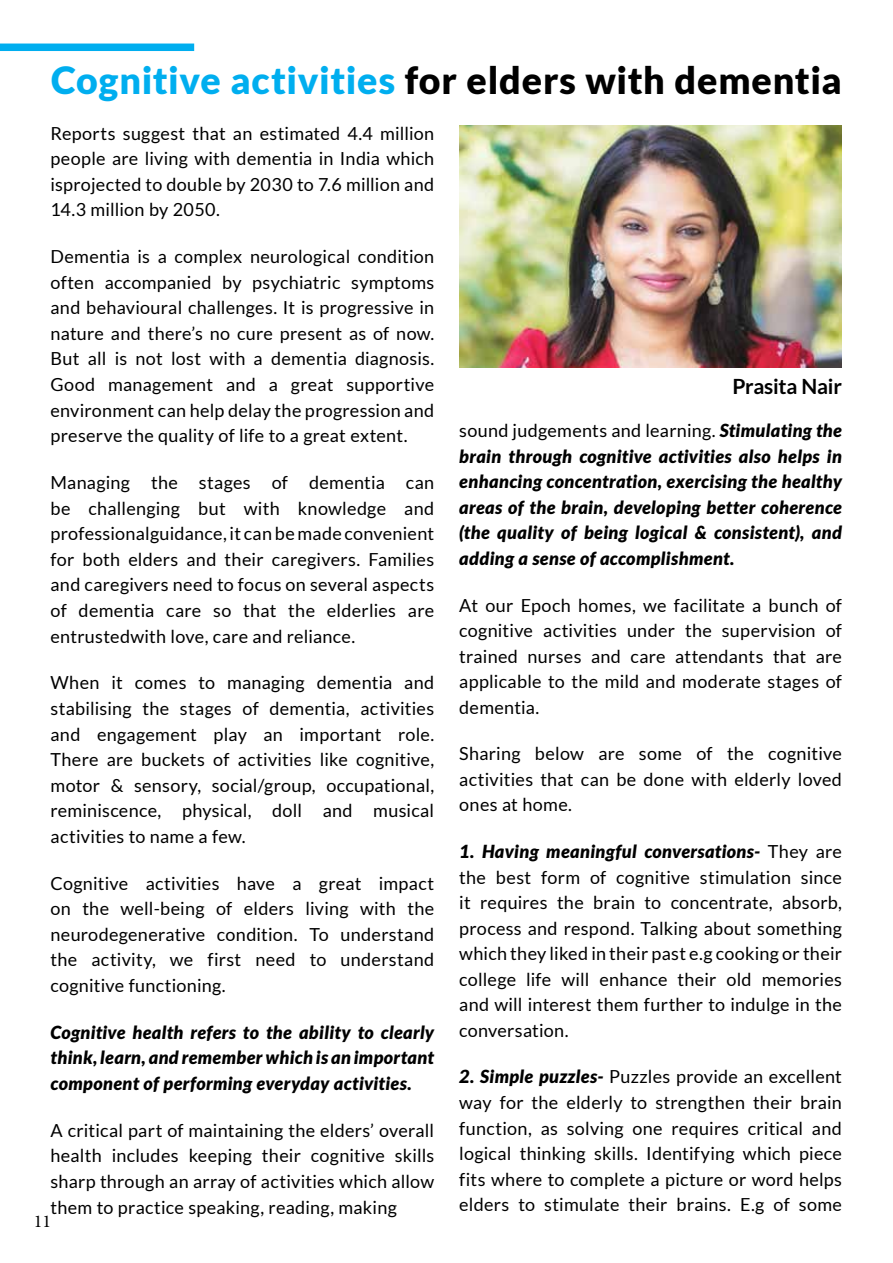
<style>
.page{position:relative;width:893px;height:1263px;background:#fff}
.page>*{position:absolute;margin:0;border:0;box-sizing:border-box;transform-origin:0 0}
.t1{font:900 37.5px "Lato";letter-spacing:.02em;color:#000}
.t2{font:700 21px "Lato";letter-spacing:-.01em;color:#000}
.t3{font:18px/25.7px "Lato";letter-spacing:.015em;color:#000;text-align:justify}
.t4{font:italic 900 18px/25.5px "Lato";letter-spacing:.02em;color:#000;text-align:justify}
.t5{font:18px "Minion Pro";color:#000}
.s1{color:#00aeef}
.s2{font-weight:400;font-style:normal}
.s3{font-weight:900;font-style:italic}
</style>
<div class="page">
<div style="left:0;top:44px;width:194px;height:7px;background:#00aeef"></div>
<img style="left:459px;top:125px;width:383px;height:242px">
<h1 class="t1" style="left:51px;top:58px;width:792px"><span class="s1">Cognitive activities</span> for elders with dementia</h1>
<p class="t3" style="left:51px;top:120px;width:385px">Reports suggest that an estimated 4.4 million people are living with dementia in India which isprojected to double by 2030 to 7.6 million and 14.3 million by 2050.</p>
<p class="t3" style="left:51px;top:244px;width:385px">Dementia is a complex neurological condition often accompanied by psychiatric symptoms and behavioural challenges. It is progressive in nature and there’s no cure present as of now.<br>But all is not lost with a dementia diagnosis.<br>Good management and a great supportive environment can help delay the progression and preserve the quality of life to a great extent.</p>
<p class="t3" style="left:51px;top:469px;width:385px">Managing the stages of dementia can be challenging but with knowledge and professionalguidance, it can be made convenient for both elders and their caregivers. Families and caregivers need to focus on several aspects of dementia care so that the elderlies are entrustedwith love, care and reliance.</p>
<p class="t3" style="left:51px;top:670px;width:385px">When it comes to managing dementia and stabilising the stages of dementia, activities and engagement play an important role.<br>There are buckets of activities like cognitive, motor &amp; sensory, social/group, occupational, reminiscence, physical, doll and musical activities to name a few.</p>
<p class="t3" style="left:51px;top:870px;width:385px">Cognitive activities have a great impact on the well-being of elders living with the neurodegenerative condition. To understand the activity, we first need to understand cognitive functioning.</p>
<p class="t4" style="left:51px;top:1020px;width:385px">Cognitive health refers to the ability to clearly think, learn, and remember which is an important component of performing everyday activities.</p>
<p class="t3" style="left:51px;top:1117px;width:385px">A critical part of maintaining the elders’ overall health includes keeping their cognitive skills sharp through an array of activities which allow them to practice speaking, reading, making</p>
<p class="t2" style="left:732px;top:374px;width:111px">Prasita Nair</p>
<p class="t4" style="left:459px;top:418px;width:384px"><span class="s2">sound judgements and learning.</span> Stimulating the brain through cognitive activities also helps in enhancing concentration, exercising the healthy areas of the brain, developing better coherence (the quality of being logical &amp; consistent), and adding a sense of accomplishment.</p>
<p class="t3" style="left:459px;top:592px;width:384px">At our Epoch homes, we facilitate a bunch of cognitive activities under the supervision of trained nurses and care attendants that are applicable to the mild and moderate stages of dementia.</p>
<p class="t3" style="left:459px;top:741px;width:384px">Sharing below are some of the cognitive activities that can be done with elderly loved ones at home.</p>
<p class="t3" style="left:459px;top:839px;width:384px"><span class="s3">1. Having meaningful conversations-</span> They are the best form of cognitive stimulation since it requires the brain to concentrate, absorb, process and respond. Talking about something which they liked in their past e.g cooking or their college life will enhance their old memories and will interest them further to indulge in the conversation.</p>
<p class="t3" style="left:459px;top:1064px;width:384px"><span class="s3">2. Simple puzzles-</span> Puzzles provide an excellent way for the elderly to strengthen their brain function, as solving one requires critical and logical thinking skills. Identifying which piece fits where to complete a picture or word helps elders to stimulate their brains. E.g of some</p>
<p class="t5" style="left:34px;top:1209px;width:19px">11</p>
</div>
